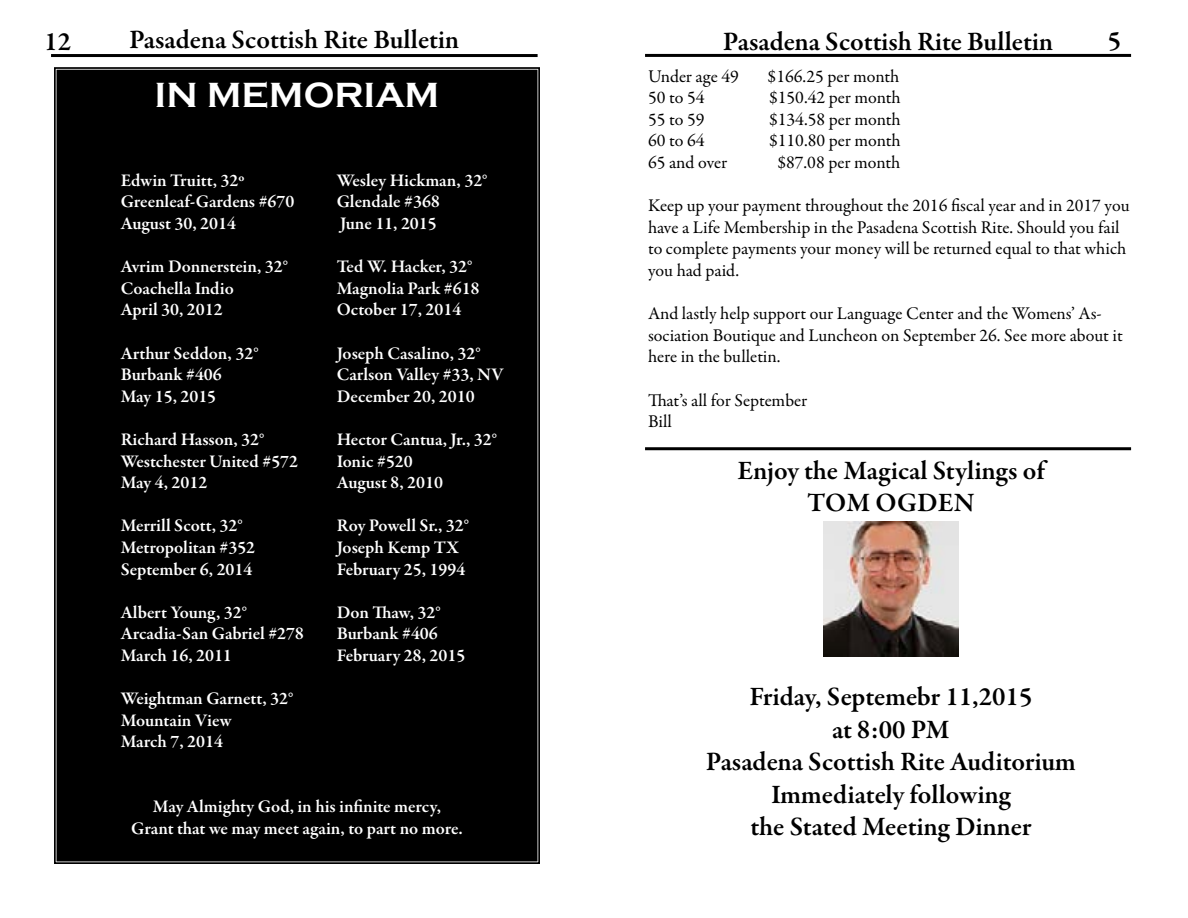
<style>
.page{position:relative;width:1188px;height:918px;background:#fff}
.page>*{position:absolute;margin:0;border:0;box-sizing:border-box;transform-origin:0 0}
.t1{font:700 36px "Copperplate Gothic";color:#fff}
.t2{font:600 27px/32.4px "Garamond Premr Pro";letter-spacing:-.005em;color:#000;text-align:center}
.t3{font:600 18px/21.6px "Garamond Premr Pro";color:#fff}
.t4{font:18px/21.6px "Garamond Premr Pro";color:#000}
</style>
<div class="page">
<hr style="left:51px;top:54px;width:487px;height:3px;background:#000">
<hr style="left:645px;top:54px;width:486px;height:3px;background:#000">
<div style="left:54px;top:67px;width:486px;height:797px;background:#000"></div>
<div style="left:58px;top:71px;width:478px;height:789px;border:2px solid #000"></div>
<hr style="left:645px;top:447px;width:486px;height:3px;background:#000">
<img style="left:824px;top:522px;width:134px;height:135px">
<h2 class="t2" style="left:44px;top:25px;width:28px">12</h2>
<h2 class="t2" style="left:129px;top:24px;width:332px">Pasadena Scottish Rite Bulletin</h2>
<h2 class="t2" style="left:723px;top:26px;width:332px">Pasadena Scottish Rite Bulletin</h2>
<h2 class="t2" style="left:1108px;top:24px;width:15px">5</h2>
<h1 class="t1" style="left:155px;top:76px;width:286px">IN MEMORIAM</h1>
<p class="t4" style="left:648px;top:66px;width:93px">Under age 49</p>
<p class="t4" style="left:768px;top:66px;width:133px">$166.25 per month</p>
<p class="t4" style="left:648px;top:87px;width:58px">50 to 54</p>
<p class="t4" style="left:769px;top:87px;width:133px">$150.42 per month</p>
<p class="t4" style="left:648px;top:109px;width:58px">55 to 59</p>
<p class="t4" style="left:769px;top:109px;width:133px">$134.58 per month</p>
<p class="t4" style="left:648px;top:130px;width:58px">60 to 64</p>
<p class="t4" style="left:769px;top:130px;width:133px">$110.80 per month</p>
<p class="t4" style="left:648px;top:152px;width:81px">65 and over</p>
<p class="t4" style="left:777px;top:152px;width:124px">$87.08 per month</p>
<p class="t4" style="left:648px;top:195px;width:483px">Keep up your payment throughout the 2016 fiscal year and in 2017 you have a Life Membership in the Pasadena Scottish Rite. Should you fail to complete payments your money will be returned equal to that which you had paid.</p>
<p class="t4" style="left:648px;top:303px;width:476px">And lastly help support our Language Center and the Womens’ As&shy;sociation Boutique and Luncheon on September 26. See more about it here in the bulletin.</p>
<p class="t4" style="left:648px;top:390px;width:161px">That’s all for September<br>Bill</p>
<h2 class="t2" style="left:737px;top:454px;width:309px">Enjoy the Magical Stylings of<br>TOM OGDEN</h2>
<p class="t3" style="left:121px;top:170px;width:125px">Edwin Truitt, 32º</p>
<p class="t3" style="left:337px;top:170px;width:152px">Wesley Hickman, 32°</p>
<p class="t3" style="left:121px;top:191px;width:175px">Greenleaf-Gardens #670</p>
<p class="t3" style="left:337px;top:191px;width:105px">Glendale #368</p>
<p class="t3" style="left:121px;top:213px;width:117px">August 30, 2014</p>
<p class="t3" style="left:340px;top:213px;width:98px">June 11, 2015</p>
<p class="t3" style="left:121px;top:256px;width:169px">Avrim Donnerstein, 32°</p>
<p class="t3" style="left:337px;top:256px;width:137px">Ted W. Hacker, 32°</p>
<p class="t3" style="left:121px;top:278px;width:115px">Coachella Indio</p>
<p class="t3" style="left:337px;top:278px;width:144px">Magnolia Park #618</p>
<p class="t3" style="left:121px;top:299px;width:103px">April 30, 2012</p>
<p class="t3" style="left:337px;top:299px;width:126px">October 17, 2014</p>
<p class="t3" style="left:121px;top:342px;width:139px">Arthur Seddon, 32°</p>
<p class="t3" style="left:337px;top:342px;width:145px">Joseph Casalino, 32°</p>
<p class="t3" style="left:121px;top:364px;width:103px">Burbank #406</p>
<p class="t3" style="left:337px;top:364px;width:168px">Carlson Valley #33, NV</p>
<p class="t3" style="left:121px;top:386px;width:97px">May 15, 2015</p>
<p class="t3" style="left:337px;top:386px;width:139px">December 20, 2010</p>
<p class="t3" style="left:121px;top:429px;width:145px">Richard Hasson, 32°</p>
<p class="t3" style="left:337px;top:429px;width:162px">Hector Cantua, Jr., 32°</p>
<p class="t3" style="left:121px;top:450px;width:179px">Westchester United #572</p>
<p class="t3" style="left:337px;top:450px;width:78px">Ionic #520</p>
<p class="t3" style="left:121px;top:472px;width:88px">May 4, 2012</p>
<p class="t3" style="left:337px;top:472px;width:108px">August 8, 2010</p>
<p class="t3" style="left:121px;top:515px;width:124px">Merrill Scott, 32°</p>
<p class="t3" style="left:337px;top:515px;width:134px">Roy Powell Sr., 32°</p>
<p class="t3" style="left:121px;top:537px;width:136px">Metropolitan #352</p>
<p class="t3" style="left:337px;top:537px;width:124px">Joseph Kemp TX</p>
<p class="t3" style="left:121px;top:558px;width:133px">September 6, 2014</p>
<p class="t3" style="left:337px;top:558px;width:130px">February 25, 1994</p>
<p class="t3" style="left:121px;top:602px;width:128px">Albert Young, 32°</p>
<p class="t3" style="left:337px;top:602px;width:106px">Don Thaw, 32°</p>
<p class="t3" style="left:121px;top:623px;width:185px">Arcadia-San Gabriel #278</p>
<p class="t3" style="left:337px;top:623px;width:103px">Burbank #406</p>
<p class="t3" style="left:121px;top:645px;width:113px">March 16, 2011</p>
<p class="t3" style="left:337px;top:645px;width:130px">February 28, 2015</p>
<p class="t3" style="left:121px;top:688px;width:174px">Weightman Garnett, 32°<br>Mountain View<br>March 7, 2014</p>
<h2 class="t2" style="left:706px;top:681px;width:372px">Friday, Septemebr 11,2015<br>at 8:00 PM<br>Pasadena Scottish Rite Auditorium<br>Immediately following<br>the Stated Meeting Dinner</h2>
<p class="t3" style="left:131px;top:796px;width:333px;text-align:center">May Almighty God, in his infinite mercy,<br>Grant that we may meet again, to part no more.</p>
</div>
